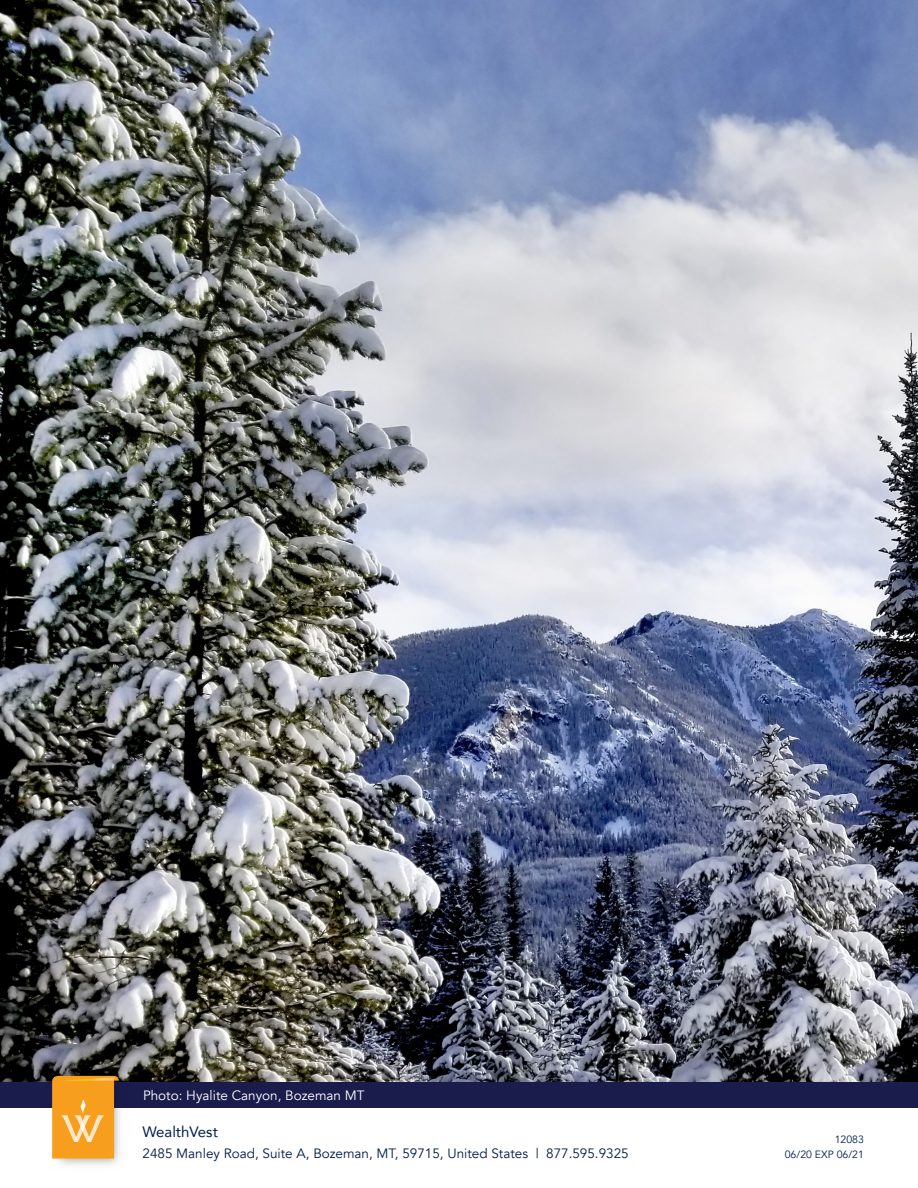
<style>
.page{position:relative;width:918px;height:1188px;background:#fff}
.page>*{position:absolute;margin:0;border:0;box-sizing:border-box;transform-origin:0 0}
.t1{font:15px "Avenir";color:#001c4e}
.t2{font:13.5px "Avenir";color:#001c4e}
.t3{font:13.5px "Avenir";color:#fff}
.t4{font:10.5px/15px "Avenir";color:#001c4e;text-align:right}
</style>
<div class="page">
<img style="left:0;top:0;width:918px;height:1082px">
<div style="left:0;top:1082px;width:918px;height:25px;background:#1a1d4c"></div>
<img style="left:43px;top:1067px;width:90px;height:98px">
<svg style="left:52px;top:1075px;width:84px;height:84px"></svg>
<p class="t3" style="left:143px;top:1087px;width:223px">Photo: Hyalite Canyon, Bozeman MT</p>
<p class="t1" style="left:142px;top:1120px;width:77px">WealthVest</p>
<p class="t2" style="left:142px;top:1145px;width:488px">2485 Manley Road, Suite A, Bozeman, MT, 59715, United States | 877.595.9325</p>
<p class="t4" style="left:785px;top:1132px;width:81px">12083<br>06/20 EXP 06/21</p>
</div>
